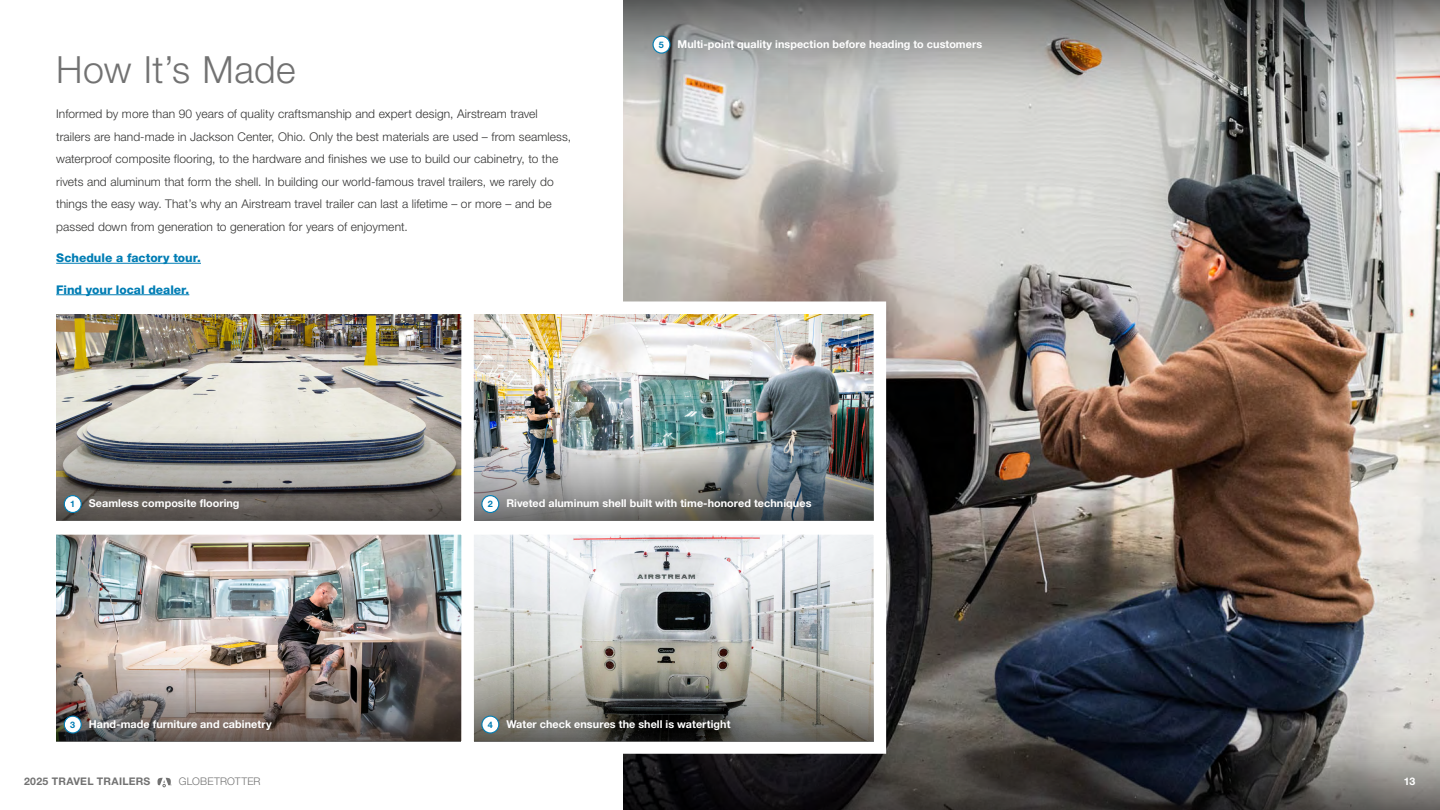
<style>
.page{position:relative;width:1440px;height:810px;background:#fff}
.page>*{position:absolute;margin:0;border:0;box-sizing:border-box;transform-origin:0 0}
.t1{font:300 37.5px "Helvetica Neue LT Std";letter-spacing:.01em;color:#727272}
.t2{font:300 12px/22.5px "Helvetica Neue LT Std";letter-spacing:.005em;color:#343433}
.t3{font:800 12px "Helvetica Neue LT Std";color:#007db4}
.t4{font:700 10.8px "Helvetica Neue LT Std";letter-spacing:.005em;color:#fff}
.t5{font:700 10.5px "Helvetica Neue LT Std";letter-spacing:.025em;color:#727272}
.t6{font:300 10.5px "Helvetica Neue LT Std";letter-spacing:.02em;color:#727272}
.t7{font:700 10.5px "Helvetica Neue LT Std";color:#fff}
.t8{font:700 9px "Helvetica Neue LT Std";color:#007db4}
</style>
<div class="page">
<img style="left:623px;top:98px;width:817px;height:613px">
<svg style="left:623px;top:711px;width:817px;height:99px;background:#3e3d3e"></svg>
<svg style="left:623px;top:0;width:817px;height:98px;background:#969693"></svg>
<hr style="left:56px;top:263px;width:145px;height:1px;background:#007db4">
<hr style="left:56px;top:294px;width:133px;height:1px;background:#007db4">
<svg style="left:480px;top:539px;width:412px;height:221px"></svg>
<img style="left:56px;top:539px;width:424px;height:203px">
<img style="left:480px;top:295px;width:412px;height:244px">
<img style="left:56px;top:295px;width:424px;height:244px">
<svg style="left:56px;top:422px;width:405px;height:99px;background:#807f7e"></svg>
<img style="left:56px;top:642px;width:405px;height:99px">
<img style="left:474px;top:422px;width:400px;height:99px">
<svg style="left:474px;top:642px;width:400px;height:99px;background:#8a8881"></svg>
<div style="left:64px;top:496px;width:17px;height:16px;background:#fff;border-radius:50%"></div>
<div style="left:64px;top:495px;width:18px;height:18px;border:1px solid #007db4;border-radius:50%"></div>
<div style="left:653px;top:36px;width:17px;height:17px;background:#fff;border-radius:50%"></div>
<div style="left:652px;top:36px;width:18px;height:18px;border:1px solid #007db4;border-radius:50%"></div>
<div style="left:64px;top:716px;width:17px;height:17px;background:#fff;border-radius:50%"></div>
<div style="left:64px;top:716px;width:18px;height:18px;border:1px solid #007db4;border-radius:50%"></div>
<div style="left:482px;top:496px;width:17px;height:16px;background:#fff;border-radius:50%"></div>
<div style="left:481px;top:495px;width:18px;height:18px;border:1px solid #007db4;border-radius:50%"></div>
<div style="left:482px;top:716px;width:17px;height:17px;background:#fff;border-radius:50%"></div>
<div style="left:481px;top:716px;width:18px;height:18px;border:1px solid #007db4;border-radius:50%"></div>
<svg style="left:158px;top:778px;width:14px;height:9px"></svg>
<h1 class="t1" style="left:56px;top:47px;width:241px">How It’s Made</h1>
<p class="t2" style="left:56px;top:102px;width:516px">Informed by more than 90 years of quality craftsmanship and expert design, Airstream travel trailers are hand-made in Jackson Center, Ohio. Only the best materials are used – from seamless, waterproof composite flooring, to the hardware and finishes we use to build our cabinetry, to the rivets and aluminum that form the shell. In building our world-famous travel trailers, we rarely do things the easy way. That’s why an Airstream travel trailer can last a lifetime – or more – and be passed down from generation to generation for years of enjoyment.</p>
<p class="t3" style="left:56px;top:251px;width:146px">Schedule a factory tour.</p>
<p class="t3" style="left:56px;top:282px;width:135px">Find your local dealer.</p>
<p class="t8" style="left:659px;top:39px;width:7px">5</p>
<p class="t4" style="left:678px;top:37px;width:306px">Multi-point quality inspection before heading to customers</p>
<p class="t8" style="left:70px;top:499px;width:7px">1</p>
<p class="t4" style="left:89px;top:497px;width:152px">Seamless composite flooring</p>
<p class="t8" style="left:70px;top:719px;width:7px">3</p>
<p class="t4" style="left:89px;top:717px;width:184px">Hand-made furniture and cabinetry</p>
<p class="t5" style="left:24px;top:775px;width:128px">2025 TRAVEL TRAILERS</p>
<p class="t6" style="left:179px;top:775px;width:83px">GLOBETROTTER</p>
<p class="t8" style="left:488px;top:499px;width:7px">2</p>
<p class="t4" style="left:506px;top:497px;width:307px">Riveted aluminum shell built with time-honored techniques</p>
<p class="t8" style="left:488px;top:719px;width:7px">4</p>
<p class="t4" style="left:506px;top:717px;width:226px">Water check ensures the shell is watertight</p>
<p class="t7" style="left:1404px;top:775px;width:13px">13</p>
</div>
